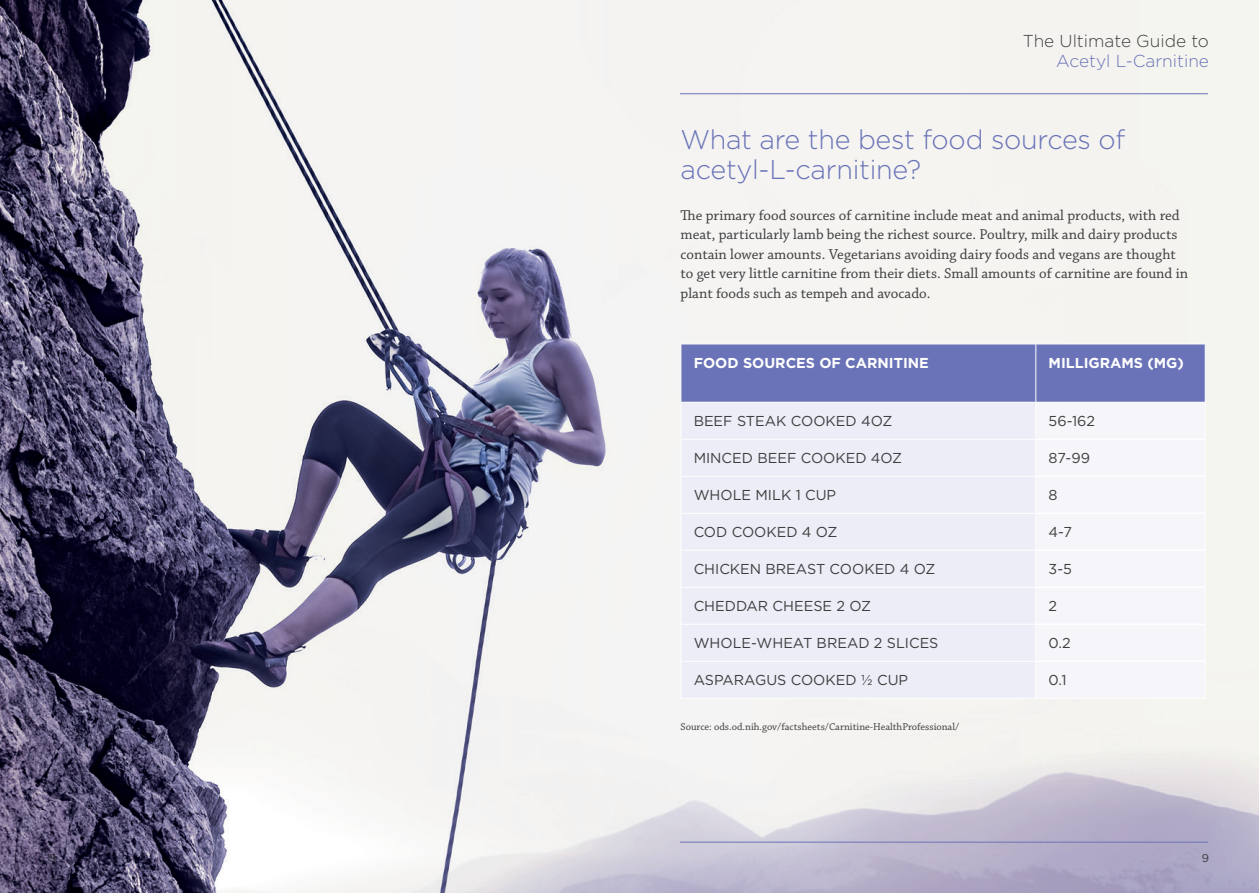
<style>
.page{position:relative;width:1259px;height:893px;background:#fff}
.page>*{position:absolute;margin:0;border:0;box-sizing:border-box;transform-origin:0 0}
.t1{font:300 27px/30px "Gotham";letter-spacing:-.01em;color:#6a73b7}
.t2{font:300 17.25px "Gotham";color:#3e3e3f}
.t3{font:300 17.25px "Gotham";color:#6a73b7}
.t4{font:15px/19.5px "Chaparral Pro";color:#3e3e3f}
.t5{font:14.4px "Gotham";color:#3e3e3f}
.t6{font:700 14.4px "Gotham";color:#fff}
.t7{font:11.25px "Gotham";color:#3e3e3f}
.t8{font:10.5px "Chaparral Pro";color:#3e3e3f}
</style>
<div class="page">
<img style="left:0;top:0;width:1259px;height:893px">
<hr style="left:680px;top:842px;width:528px;height:1px;background:#6a73b7">
<hr style="left:680px;top:93px;width:528px;height:1px;background:#6a73b7">
<div style="left:681px;top:345px;width:523px;height:57px;background:#6a73b7"></div>
<div style="left:681px;top:403px;width:354px;height:295px;background:#ecedf6"></div>
<div style="left:1036px;top:403px;width:168px;height:295px;background:#f5f5fa"></div>
<hr style="left:1035px;top:344px;width:1px;height:58px;background:#fff">
<hr style="left:1036px;top:402px;width:169px;height:1px;background:#fff">
<hr style="left:1036px;top:438px;width:168px;height:2px;background:#fff">
<hr style="left:1036px;top:475px;width:168px;height:2px;background:#fff">
<hr style="left:1036px;top:512px;width:168px;height:2px;background:#fff">
<hr style="left:1036px;top:549px;width:168px;height:2px;background:#fff">
<hr style="left:1036px;top:586px;width:168px;height:2px;background:#fff">
<hr style="left:1036px;top:623px;width:168px;height:2px;background:#fff">
<hr style="left:1036px;top:660px;width:168px;height:2px;background:#fff">
<hr style="left:680px;top:402px;width:356px;height:1px;background:#fff">
<hr style="left:1035px;top:403px;width:1px;height:36px;background:#fff">
<hr style="left:680px;top:439px;width:356px;height:1px;background:#fff">
<hr style="left:1035px;top:440px;width:1px;height:36px;background:#fff">
<hr style="left:680px;top:476px;width:356px;height:1px;background:#fff">
<hr style="left:1035px;top:477px;width:1px;height:36px;background:#fff">
<hr style="left:680px;top:513px;width:356px;height:1px;background:#fff">
<hr style="left:1035px;top:514px;width:1px;height:36px;background:#fff">
<hr style="left:680px;top:550px;width:356px;height:1px;background:#fff">
<hr style="left:1035px;top:551px;width:1px;height:36px;background:#fff">
<hr style="left:680px;top:587px;width:356px;height:1px;background:#fff">
<hr style="left:1035px;top:588px;width:1px;height:36px;background:#fff">
<hr style="left:680px;top:624px;width:356px;height:1px;background:#fff">
<hr style="left:1035px;top:625px;width:1px;height:36px;background:#fff">
<hr style="left:680px;top:661px;width:356px;height:1px;background:#fff">
<hr style="left:1035px;top:662px;width:1px;height:36px;background:#fff">
<hr style="left:680px;top:344px;width:356px;height:1px;background:#fff">
<hr style="left:680px;top:344px;width:1px;height:58px;background:#fff">
<hr style="left:1036px;top:344px;width:169px;height:1px;background:#fff">
<hr style="left:1204px;top:344px;width:1px;height:58px;background:#fff">
<hr style="left:680px;top:403px;width:1px;height:36px;background:#fff">
<hr style="left:1204px;top:403px;width:1px;height:36px;background:#fff">
<hr style="left:680px;top:440px;width:1px;height:36px;background:#fff">
<hr style="left:1204px;top:439px;width:1px;height:37px;background:#fff">
<hr style="left:680px;top:477px;width:1px;height:36px;background:#fff">
<hr style="left:1204px;top:476px;width:1px;height:37px;background:#fff">
<hr style="left:680px;top:514px;width:1px;height:36px;background:#fff">
<hr style="left:1204px;top:513px;width:1px;height:37px;background:#fff">
<hr style="left:680px;top:551px;width:1px;height:36px;background:#fff">
<hr style="left:1204px;top:550px;width:1px;height:37px;background:#fff">
<hr style="left:680px;top:588px;width:1px;height:36px;background:#fff">
<hr style="left:1204px;top:587px;width:1px;height:37px;background:#fff">
<hr style="left:680px;top:625px;width:1px;height:36px;background:#fff">
<hr style="left:1204px;top:624px;width:1px;height:37px;background:#fff">
<hr style="left:680px;top:662px;width:1px;height:36px;background:#fff">
<hr style="left:1204px;top:661px;width:1px;height:37px;background:#fff">
<hr style="left:680px;top:698px;width:356px;height:1px;background:#fff">
<hr style="left:1036px;top:698px;width:169px;height:1px;background:#fff">
<p class="t7" style="left:49px;top:850px;width:9px">8</p>
<p class="t2" style="left:1023px;top:30px;width:188px">The Ultimate Guide to</p>
<p class="t3" style="left:1056px;top:50px;width:154px">Acetyl L-Carnitine</p>
<h1 class="t1" style="left:680px;top:124px;width:446px">What are the best food sources of acetyl-L-carnitine?</h1>
<p class="t4" style="left:680px;top:206px;width:509px">The primary food sources of carnitine include meat and animal products, with red meat, particularly lamb being the richest source. Poultry, milk and dairy products contain lower amounts. Vegetarians avoiding dairy foods and vegans are thought to get very little carnitine from their diets. Small amounts of carnitine are found in plant foods such as tempeh and avocado.</p>
<p class="t6" style="left:693px;top:354px;width:237px">FOOD SOURCES OF CARNITINE</p>
<p class="t6" style="left:1048px;top:354px;width:137px">MILLIGRAMS (MG)</p>
<p class="t5" style="left:693px;top:412px;width:200px">BEEF STEAK COOKED 4OZ</p>
<p class="t5" style="left:1048px;top:412px;width:48px">56-162</p>
<p class="t5" style="left:693px;top:449px;width:210px">MINCED BEEF COOKED 4OZ</p>
<p class="t5" style="left:1048px;top:449px;width:43px">87-99</p>
<p class="t5" style="left:693px;top:486px;width:144px">WHOLE MILK 1 CUP</p>
<p class="t5" style="left:1048px;top:486px;width:11px">8</p>
<p class="t5" style="left:693px;top:523px;width:145px">COD COOKED 4 OZ</p>
<p class="t5" style="left:1048px;top:523px;width:25px">4-7</p>
<p class="t5" style="left:693px;top:560px;width:243px">CHICKEN BREAST COOKED 4 OZ</p>
<p class="t5" style="left:1048px;top:560px;width:25px">3-5</p>
<p class="t5" style="left:693px;top:597px;width:179px">CHEDDAR CHEESE 2 OZ</p>
<p class="t5" style="left:1048px;top:597px;width:10px">2</p>
<p class="t5" style="left:693px;top:634px;width:246px">WHOLE-WHEAT BREAD 2 SLICES</p>
<p class="t5" style="left:1048px;top:634px;width:24px">0.2</p>
<p class="t5" style="left:693px;top:671px;width:216px">ASPARAGUS COOKED ½ CUP</p>
<p class="t5" style="left:1048px;top:671px;width:19px">0.1</p>
<p class="t8" style="left:680px;top:720px;width:280px">Source: ods.od.nih.gov/factsheets/Carnitine-HealthProfessional/</p>
<p class="t7" style="left:1201px;top:850px;width:9px">9</p>
</div>
